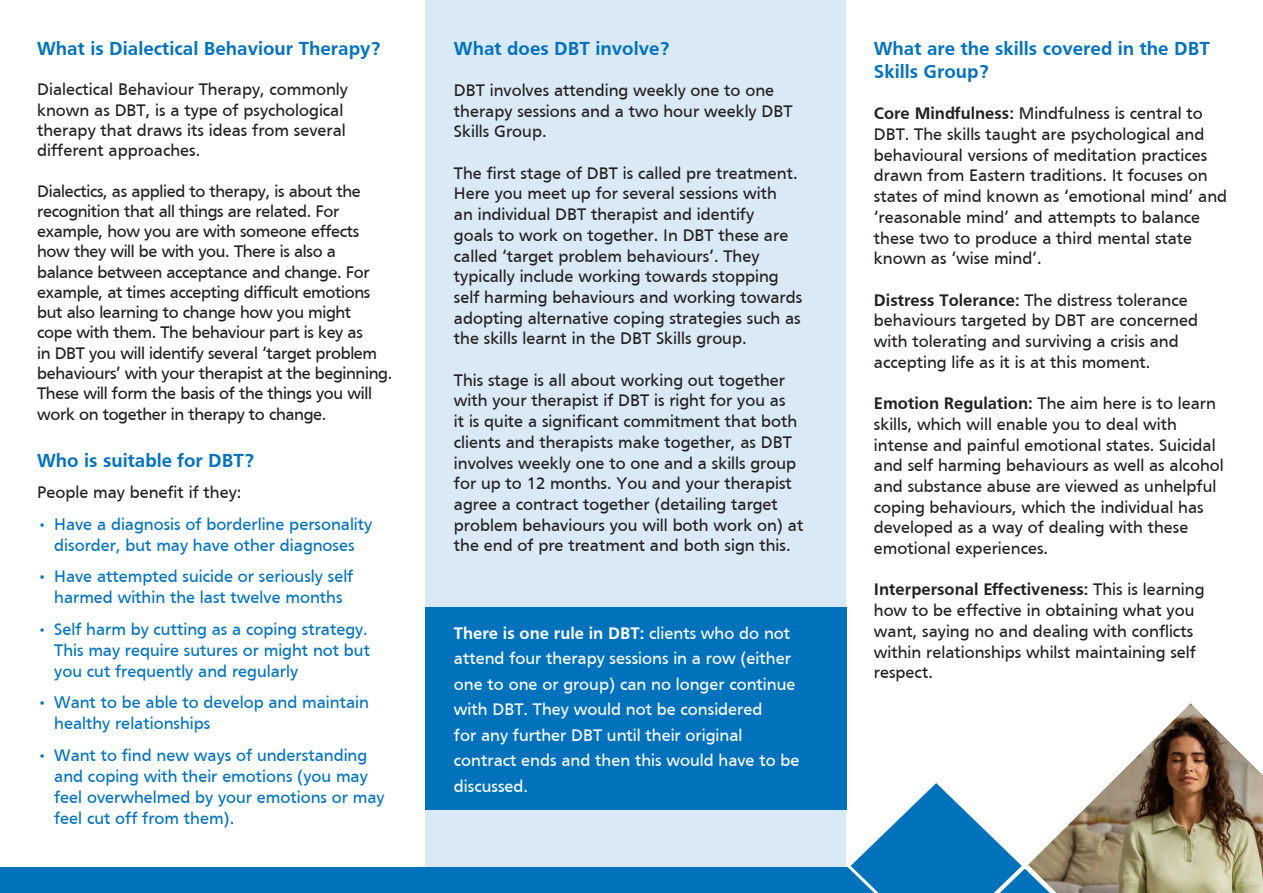
<style>
.page{position:relative;width:1263px;height:893px;background:#fff}
.page>*{position:absolute;margin:0;border:0;box-sizing:border-box;transform-origin:0 0}
.t1{font:700 19.5px/23.4px "Frutiger";color:#0072bc}
.t2{font:17.25px/20.7px "Frutiger";color:#231f20}
.t3{font:17.25px/20.2px "Frutiger";letter-spacing:-.02em;color:#231f20}
.t4{font:17.25px/21px "Frutiger";color:#0072bc}
.t5{font:17.25px/25.5px "Frutiger";color:#fff}
.s1{font-weight:700}
</style>
<div class="page">
<div style="left:425px;top:0;width:421px;height:893px;background:#d9e9f5"></div>
<div style="left:425px;top:607px;width:421px;height:202px;background:#0072bc"></div>
<div style="left:0;top:867px;width:1263px;height:26px;background:#0072bc"></div>
<svg style="left:844px;top:777px;width:177px;height:116px"></svg>
<svg style="left:1021px;top:703px;width:242px;height:190px"></svg>
<p class="t1" style="left:37px;top:36px;width:345px">What is Dialectical Behaviour Therapy?</p>
<p class="t2" style="left:37px;top:79px;width:312px;line-height:20.2px">Dialectical Behaviour Therapy, commonly known as DBT, is a type of psychological therapy that draws its ideas from several different approaches.</p>
<p class="t3" style="left:37px;top:181px;width:357px">Dialectics, as applied to therapy, is about the recognition that all things are related. For example, how you are with someone effects how they will be with you. There is also a balance between acceptance and change. For example, at times accepting difficult emotions but also learning to change how you might<br>cope with them. The behaviour part is key as<br>in DBT you will identify several ‘target problem behaviours’ with your therapist at the beginning.<br>These will form the basis of the things you will work on together in therapy to change.</p>
<p class="t1" style="left:37px;top:448px;width:218px">Who is suitable for DBT?</p>
<p class="t2" style="left:37px;top:482px;width:206px">People may benefit if they:</p>
<p class="t4" style="left:37px;top:513px;width:337px;text-align:center">• Have a diagnosis of borderline personality disorder, but may have other diagnoses</p>
<p class="t4" style="left:37px;top:566px;width:318px;text-align:center">• Have attempted suicide or seriously self harmed within the last twelve months</p>
<p class="t4" style="left:54px;top:618px;width:317px;text-indent:-17px">• Self harm by cutting as a coping strategy.<br>This may require sutures or might not but you cut frequently and regularly</p>
<p class="t4" style="left:54px;top:692px;width:316px;text-indent:-17px">• Want to be able to develop and maintain healthy relationships</p>
<p class="t4" style="left:54px;top:744px;width:332px;text-indent:-17px">• Want to find new ways of understanding and coping with their emotions (you may feel overwhelmed by your emotions or may feel cut off from them).</p>
<p class="t1" style="left:454px;top:36px;width:217px">What does DBT involve?</p>
<p class="t2" style="left:454px;top:80px;width:340px">DBT involves attending weekly one to one therapy sessions and a two hour weekly DBT<br>Skills Group.</p>
<p class="t2" style="left:454px;top:162px;width:350px">The first stage of DBT is called pre treatment.<br>Here you meet up for several sessions with<br>an individual DBT therapist and identify<br>goals to work on together. In DBT these are called ‘target problem behaviours’. They typically include working towards stopping self harming behaviours and working towards adopting alternative coping strategies such as the skills learnt in the DBT Skills group.</p>
<p class="t2" style="left:454px;top:369px;width:351px">This stage is all about working out together with your therapist if DBT is right for you as<br>it is quite a significant commitment that both clients and therapists make together, as DBT involves weekly one to one and a skills group for up to 12 months. You and your therapist agree a contract together (detailing target problem behaviours you will both work on) at the end of pre treatment and both sign this.</p>
<p class="t5" style="left:454px;top:620px;width:347px"><span class="s1">There is one rule in DBT:</span> clients who do not attend four therapy sessions in a row (either one to one or group) can no longer continue with DBT. They would not be considered<br>for any further DBT until their original contract ends and then this would have to be discussed.</p>
<p class="t1" style="left:874px;top:36px;width:338px">What are the skills covered in the DBT<br>Skills Group?</p>
<p class="t2" style="left:874px;top:103px;width:355px"><span class="s1">Core Mindfulness:</span> Mindfulness is central to DBT. The skills taught are psychological and behavioural versions of meditation practices drawn from Eastern traditions. It focuses on states of mind known as ‘emotional mind’ and ‘reasonable mind’ and attempts to balance these two to produce a third mental state known as ‘wise mind’.</p>
<p class="t2" style="left:874px;top:289px;width:326px"><span class="s1">Distress Tolerance:</span> The distress tolerance behaviours targeted by DBT are concerned with tolerating and surviving a crisis and accepting life as it is at this moment.</p>
<p class="t2" style="left:874px;top:393px;width:351px"><span class="s1">Emotion Regulation:</span> The aim here is to learn skills, which will enable you to deal with intense and painful emotional states. Suicidal and self harming behaviours as well as alcohol and substance abuse are viewed as unhelpful coping behaviours, which the individual has developed as a way of dealing with these emotional experiences.</p>
<p class="t2" style="left:874px;top:579px;width:332px"><span class="s1">Interpersonal Effectiveness:</span> This is learning how to be effective in obtaining what you want, saying no and dealing with conflicts within relationships whilst maintaining self respect.</p>
</div>
